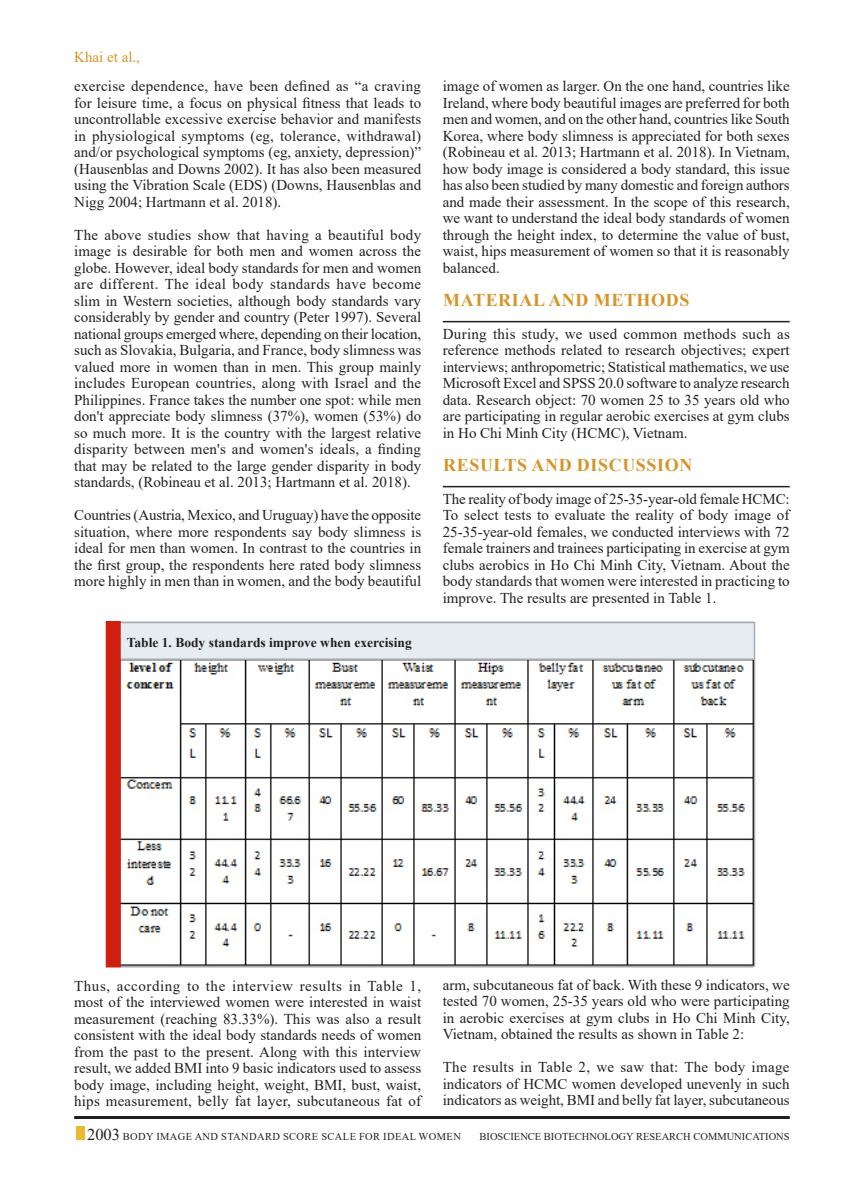
<style>
.page{position:relative;width:864px;height:1188px;background:#fff}
.page>*{position:absolute;margin:0;border:0;box-sizing:border-box;transform-origin:0 0}
.Body_text{font:700 18px "Times New Roman";letter-spacing:.035em;color:#d69429}
.Body_text-2{font:15px/16.5px "Times New Roman";color:#231f20;text-align:justify}
.Body_text-3{font:15px "Times New Roman";color:#d69429}
.Body_text-4{font:700 13.5px "Times New Roman";color:#231f20}
.t1{font:10.5px "Times New Roman";letter-spacing:.035em;color:#231f20}
.s1{font-size:16.5px}
</style>
<div class="page">
<div style="left:76px;top:1126px;width:8px;height:14px;background:#eaba2e"></div>
<hr style="left:74px;top:1116px;width:716px;height:3px;background:#231f20">
<hr style="left:443px;top:321px;width:347px;height:1px;background:#231f20">
<hr style="left:443px;top:486px;width:347px;height:1px;background:#231f20">
<img style="left:121px;top:660px;width:633px;height:306px">
<div style="left:120px;top:622px;width:634px;height:38px;background:#e5ecf2"></div>
<hr style="left:120px;top:622px;width:634px;height:1px;background:#a8aaad">
<hr style="left:120px;top:658px;width:634px;height:2px;background:#a8aaad">
<hr style="left:120px;top:966px;width:634px;height:2px;background:#a8aaad">
<hr style="left:754px;top:622px;width:1px;height:345px;background:#a8aaad">
<div style="left:106px;top:621px;width:15px;height:347px;background:#ce1f10"></div>
<p class="Body_text-3" style="left:74px;top:47px;width:67px">Khai et al.,</p>
<p class="Body_text-2" style="left:74px;top:78px;width:348px">exercise dependence, have been defined as “a craving for leisure time, a focus on physical fitness that leads to uncontrollable excessive exercise behavior and manifests in physiological symptoms (eg, tolerance, withdrawal) and/or psychological symptoms (eg, anxiety, depression)” (Hausenblas and Downs 2002). It has also been measured using the Vibration Scale (EDS) (Downs, Hausenblas and Nigg 2004; Hartmann et al. 2018).</p>
<p class="Body_text-2" style="left:74px;top:226px;width:349px">The above studies show that having a beautiful body image is desirable for both men and women across the globe. However, ideal body standards for men and women are different. The ideal body standards have become slim in Western societies, although body standards vary considerably by gender and country (Peter 1997). Several national groups emerged where, depending on their location, such as Slovakia, Bulgaria, and France, body slimness was valued more in women than in men. This group mainly includes European countries, along with Israel and the Philippines. France takes the number one spot: while men don't appreciate body slimness (37%), women (53%) do so much more. It is the country with the largest relative disparity between men's and women's ideals, a finding that may be related to the large gender disparity in body standards, (Robineau et al. 2013; Hartmann et al. 2018).</p>
<p class="Body_text-2" style="left:74px;top:507px;width:349px">Countries (Austria, Mexico, and Uruguay) have the opposite situation, where more respondents say body slimness is ideal for men than women. In contrast to the countries in the first group, the respondents here rated body slimness more highly in men than in women, and the body beautiful</p>
<p class="Body_text-4" style="left:127px;top:633px;width:287px">Table 1. Body standards improve when exercising</p>
<p class="Body_text-2" style="left:443px;top:78px;width:348px">image of women as larger. On the one hand, countries like Ireland, where body beautiful images are preferred for both men and women, and on the other hand, countries like South Korea, where body slimness is appreciated for both sexes (Robineau et al. 2013; Hartmann et al. 2018). In Vietnam, how body image is considered a body standard, this issue has also been studied by many domestic and foreign authors and made their assessment. In the scope of this research, we want to understand the ideal body standards of women through the height index, to determine the value of bust, waist, hips measurement of women so that it is reasonably balanced.</p>
<p class="Body_text" style="left:443px;top:287px;width:31px">Materia</p>
<p class="Body_text" style="left:533px;top:287px;width:30px">l and</p>
<p class="Body_text" style="left:594px;top:287px;width:32px">Methods</p>
<p class="Body_text-2" style="left:443px;top:325px;width:349px">During this study, we used common methods such as reference methods related to research objectives; expert interviews; anthropometric; Statistical mathematics, we use Microsoft Excel and SPSS 20.0 software to analyze research data. Research object: 70 women 25 to 35 years old who are participating in regular aerobic exercises at gym clubs in Ho Chi Minh City (HCMC), Vietnam.</p>
<p class="Body_text" style="left:443px;top:452px;width:27px">Resu</p>
<p class="Body_text" style="left:494px;top:452px;width:52px">lts and</p>
<p class="Body_text" style="left:577px;top:452px;width:26px">Discussion</p>
<p class="Body_text-2" style="left:443px;top:490px;width:349px">The reality of body image of 25-35-year-old female HCMC:<br>To select tests to evaluate the reality of body image of 25-35-year-old females, we conducted interviews with 72 female trainers and trainees participating in exercise at gym clubs aerobics in Ho Chi Minh City, Vietnam. About the body standards that women were interested in practicing to improve. The results are presented in Table 1.</p>
<p class="Body_text-2" style="left:74px;top:977px;width:349px">Thus, according to the interview results in Table 1, most of the interviewed women were interested in waist measurement (reaching 83.33%). This was also a result consistent with the ideal body standards needs of women from the past to the present. Along with this interview result, we added BMI</p>
<p class="Body_text-2" style="left:74px;top:1059px;width:348px;text-indent:131px">into 9 basic indicators used to assess body image, including height, weight, BMI</p>
<p class="Body_text-2" style="left:74px;top:1076px;width:348px;text-align:right">, bust, waist,<br>hips measurement, belly fat layer, subcutaneous fat of</p>
<p class="Body_text-2" style="left:443px;top:976px;width:348px">arm, subcutaneous fat of back. With these 9 indicators, we tested 70 women, 25-35 years old who were participating in aerobic exercises at gym clubs in Ho Chi Minh City, Vietnam, obtained the results as shown in Table 2:</p>
<p class="Body_text-2" style="left:443px;top:1059px;width:348px">The results in Table 2, we saw that: The body image indicators of HCMC women developed unevenly in such indicators as weight, BMI</p>
<p class="Body_text-2" style="left:598px;top:1092px;width:193px">and belly fat layer, subcutaneous</p>
<p class="t1" style="left:87px;top:1129px;width:249px"><span class="s1">2003</span> Body Image and Standard Score Scal</p>
<p class="t1" style="left:350px;top:1129px;width:113px">e for Ideal Women</p>
<p class="t1" style="left:480px;top:1129px;width:111px">BIO SCIENCE BIOTECHNO</p>
<p class="t1" style="left:605px;top:1129px;width:15px">LOGY</p>
<p class="t1" style="left:636px;top:1129px;width:73px">RE SEARCH COMMUNI</p>
<p class="t1" style="left:745px;top:1129px;width:46px">CATION S</p>
</div>
